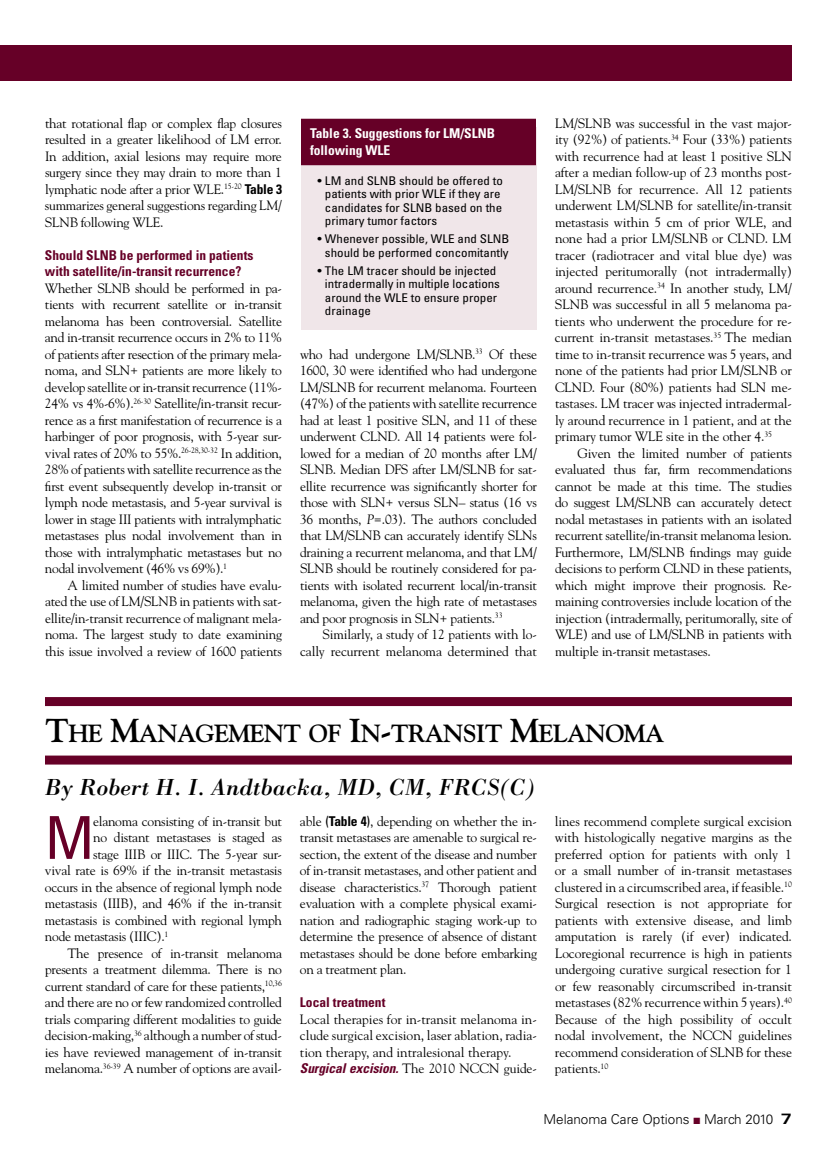
<style>
.page{position:relative;width:837px;height:1161px;background:#fff}
.page>*{position:absolute;margin:0;border:0;box-sizing:border-box;transform-origin:0 0}
.t1{font:condensed 59.25px "Univers LT Std";color:#660027}
.t2{font:700 24.75px "Goudy";letter-spacing:-.035em;color:#000}
.t3{font:italic 24px "Bodoni";color:#000}
.t4{font:13.5px/16.5px "Goudy";letter-spacing:-.02em;color:#000;text-align:justify}
.t5{font:700 condensed 13.5px/16.5px "Univers LT Std";color:#660027}
.t6{font:700 condensed 13.5px/16.5px "Univers";color:#fff}
.t7{font:italic 700 condensed 13.5px "Univers";letter-spacing:-.01em;color:#660027}
.t8{font:300 13.5px "Univers LT Std";color:#000}
.t9{font:condensed 12px/13.5px "Univers";color:#000;scale:1.08 1}
.s1{font-family:"Univers LT Std";font-weight:700;font-stretch:condensed}
.s2{font-style:italic}
.s3{font-size:33px}
.s4{font-family:"Univers LT Std";font-stretch:condensed}
.s5{font-family:"Goudy";font-weight:400;font-style:normal;font-stretch:normal;color:#000}
.s6{color:#660027}
.s7{font-family:"Univers";font-weight:700;font-stretch:expanded;font-size:15px}
</style>
<div class="page">
<div style="left:0;top:45px;width:792px;height:36px;background:#660027"></div>
<div style="left:301px;top:128px;width:235px;height:202px;background:#f0e6e9"></div>
<div style="left:301px;top:119px;width:235px;height:46px;background:#660027"></div>
<div style="left:45px;top:697px;width:747px;height:9px;background:#660027"></div>
<div style="left:45px;top:756px;width:747px;height:9px;background:#660027"></div>
<p class="t4" style="left:45px;top:115px;width:239px">that rotational flap or complex flap closures resulted in a greater likelihood of LM error.<br>In addition, axial lesions may require more surgery since they may drain to more than 1 lymphatic node after a prior WLE.<sup>15-20</sup> <span class="s1">Table 3 </span>summarizes general suggestions regarding LM/ SLNB following WLE.</p>
<p class="t5" style="left:45px;top:247px;width:210px">Should SLNB be performed in patients with satellite/in-transit recurrence?</p>
<p class="t4" style="left:45px;top:280px;width:239px">Whether SLNB should be performed in pa&shy;tients with recurrent satellite or in-transit melanoma has been controversial. Satellite and in-transit recurrence occurs in 2% to 11% of patients after resection of the primary mela&shy;noma, and SLN+ patients are more likely to develop satellite or in-transit recurrence (11%- 24% vs 4%-6%).<sup>26-30</sup> Satellite/in-transit recur&shy;rence as a first manifestation of recurrence is a harbinger of poor prognosis, with 5-year sur&shy;vival rates of 20% to 55%.<sup>26-28,30-32</sup> In addition, 28% of patients with satellite recurrence as the first event subsequently develop in-transit or lymph node metastasis, and 5-year survival is lower in stage III patients with intralymphatic metastases plus nodal involvement than in those with intralymphatic metastases but no nodal involvement (46% vs 69%).<sup>1</sup></p>
<p class="t4" style="left:45px;top:577px;width:239px;text-indent:23px">A limited number of studies have evalu&shy;ated the use of LM/SLNB in patients with sat&shy;ellite/in-transit recurrence of malignant mela&shy;noma. The largest study to date examining this issue involved a review of 1600 patients</p>
<p class="t6" style="left:310px;top:125px;width:186px">Table 3. Suggestions for LM/SLNB following WLE</p>
<p class="t9" style="left:325px;top:173px;width:166px;text-indent:-10px">●• LM and SLNB should be offered to patients with prior WLE if they are candidates for SLNB based on the primary tumor factors</p>
<p class="t9" style="left:315px;top:232px;width:182px;text-align:right">●• Whenever possible, WLE and SLNB should be performed concomitantly</p>
<p class="t9" style="left:325px;top:263px;width:164px;text-indent:-10px">●• The LM tracer should be injected intradermally in multiple locations around the WLE to ensure proper drainage</p>
<p class="t4" style="left:300px;top:346px;width:239px">who had undergone LM/SLNB.<sup>33</sup> Of these 1600, 30 were identified who had undergone LM/SLNB for recurrent melanoma. Fourteen (47%) of the patients with satellite recurrence had at least 1 positive SLN, and 11 of these underwent CLND. All 14 patients were fol&shy;lowed for a median of 20 months after LM/ SLNB. Median DFS after LM/SLNB for sat&shy;ellite recurrence was significantly shorter for those with SLN+ versus SLN– status (16 vs 36 months, <span class="s2">P</span>=.03). The authors concluded that LM/SLNB can accurately identify SLNs draining a recurrent melanoma, and that LM/ SLNB should be routinely considered for pa&shy;tients with isolated recurrent local/in-transit melanoma, given the high rate of metastases and poor prognosis in SLN+ patients.<sup>33</sup></p>
<p class="t4" style="left:300px;top:626px;width:239px;text-align:right">Similarly, a study of 12 patients with lo&shy;cally recurrent melanoma determined that</p>
<p class="t4" style="left:555px;top:115px;width:239px">LM/SLNB was successful in the vast major&shy;ity (92%) of patients.<sup>34</sup> Four (33%) patients with recurrence had at least 1 positive SLN after a median follow-up of 23 months post-LM/SLNB for recurrence. All 12 patients underwent LM/SLNB for satellite/in-transit metastasis within 5 cm of prior WLE, and none had a prior LM/SLNB or CLND. LM tracer (radiotracer and vital blue dye) was injected peritumorally (not intradermally) around recurrence.<sup>34</sup> In another study, LM/ SLNB was successful in all 5 melanoma pa&shy;tients who underwent the procedure for re&shy;current in-transit metastases.<sup>35</sup> The median time to in-transit recurrence was 5 years, and none of the patients had prior LM/SLNB or CLND. Four (80%) patients had SLN me&shy;tastases. LM tracer was injected intradermal&shy;ly around recurrence in 1 patient, and at the primary tumor WLE site in the other 4.<sup>35</sup></p>
<p class="t4" style="left:555px;top:445px;width:239px;text-indent:23px">Given the limited number of patients evaluated thus far, firm recommendations cannot be made at this time. The studies do suggest LM/SLNB can accurately detect nodal metastases in patients with an isolated recurrent satellite/in-transit melanoma lesion.<br>Furthermore, LM/SLNB findings may guide decisions to perform CLND in these patients, which might improve their prognosis. Re&shy;maining controversies include location of the injection (intradermally, peritumorally, site of WLE) and use of LM/SLNB in patients with multiple in-transit metastases.</p>
<h2 class="t2" style="left:45px;top:719px;width:600px"><span class="s3">T</span>HE <span class="s3">M</span>ANAGEMENT OF <span class="s3">I</span>N<span class="s3">-</span>TRANSIT <span class="s3">M</span>ELANOMA</h2>
<h3 class="t3" style="left:45px;top:772px;width:491px">By Robert H. I. Andtbacka, MD, CM, FRCS(C)</h3>
<h1 class="t1" style="left:45px;top:800px;width:51px">M</h1>
<p class="t4" style="left:93px;top:813px;width:190px">elanoma consisting of in-transit but</p>
<p class="t4" style="left:300px;top:813px;width:239px">able <span class="s4">(</span><span class="s1">Table 4</span><span class="s4">)</span>, depending on whether the in&shy;transit metastases are amenable to surgical re&shy;section, the extent of the disease and number of in-transit metastases, and other patient and disease characteristics.<sup>37</sup> Thorough patient evaluation with a complete physical exami&shy;nation and radiographic staging work-up to determine the presence of absence of distant metastases should be done before embarking on a treatment plan.</p>
<p class="t5" style="left:300px;top:994px;width:87px">Local treatment</p>
<p class="t4" style="left:300px;top:1011px;width:238px">Local therapies for in-transit melanoma in&shy;clude surgical excision, laser ablation, radia&shy;tion therapy, and intralesional therapy.</p>
<p class="t7" style="left:300px;top:1060px;width:239px">Surgical excision. <span class="s5">The 2010 NCCN guide-</span></p>
<p class="t4" style="left:555px;top:813px;width:239px">lines recommend complete surgical excision with histologically negative margins as the preferred option for patients with only 1 or a small number of in-transit metastases clustered in a circumscribed area, if feasible.<sup>10<br></sup>Surgical resection is not appropriate for patients with extensive disease, and limb amputation is rarely (if ever) indicated.<br>Locoregional recurrence is high in patients undergoing curative surgical resection for 1 or few reasonably circumscribed in-transit metastases (82% recurrence within 5 years).<sup>40<br></sup>Because of the high possibility of occult nodal involvement, the NCCN guidelines recommend consideration of SLNB for these patients.<sup>10</sup></p>
<p class="t4" style="left:93px;top:829px;width:190px">no distant metastases is staged as</p>
<p class="t4" style="left:93px;top:846px;width:190px">stage IIIB or IIIC. The 5-year sur-</p>
<p class="t4" style="left:45px;top:862px;width:238px">vival rate is 69% if the in-transit metastasis</p>
<p class="t4" style="left:45px;top:879px;width:239px">occurs in the absence of regional lymph node</p>
<p class="t4" style="left:45px;top:895px;width:238px">metastasis (IIIB), and 46% if the in-transit</p>
<p class="t4" style="left:45px;top:912px;width:239px">metastasis is combined with regional lymph</p>
<p class="t4" style="left:45px;top:928px;width:125px">node metastasis (IIIC).<sup>1</sup></p>
<p class="t4" style="left:68px;top:945px;width:216px">The presence of in-transit melanoma</p>
<p class="t4" style="left:45px;top:961px;width:239px">presents a treatment dilemma. There is no</p>
<p class="t4" style="left:45px;top:978px;width:239px">current standard of care for these patients,<sup>10,36</sup></p>
<p class="t4" style="left:45px;top:994px;width:238px">and there are no or few randomized controlled</p>
<p class="t4" style="left:45px;top:1011px;width:238px">trials comparing different modalities to guide</p>
<p class="t4" style="left:45px;top:1027px;width:238px">decision-making,<sup>36</sup> although a number of stud-</p>
<p class="t4" style="left:45px;top:1044px;width:238px">ies have reviewed management of in-transit</p>
<p class="t4" style="left:45px;top:1060px;width:239px">melanoma.<sup>36-39</sup> A number of options are avail-</p>
<p class="t8" style="left:543px;top:1111px;width:250px">Melanoma Care Options <span class="s6">■</span> March 2010 <span class="s7">7</span></p>
</div>
